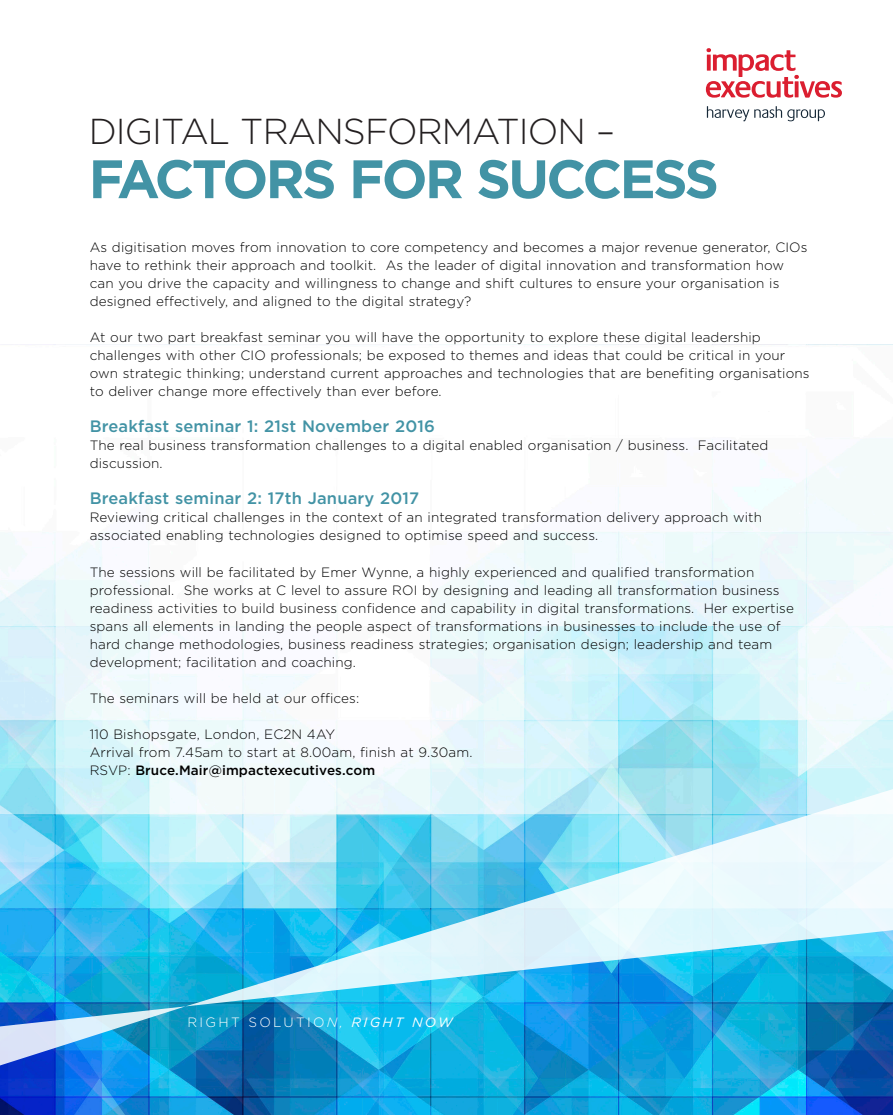
<style>
.page{position:relative;width:893px;height:1115px;background:#fff}
.page>*{position:absolute;margin:0;border:0;box-sizing:border-box;transform-origin:0 0}
.t1{font:700 54px "Gotham";letter-spacing:-.05em;color:#4293a5}
.t2{font:300 36px "Gotham";letter-spacing:-.025em;color:#231f20}
.t3{font:500 16.5px "Gotham";letter-spacing:.01em;color:#4293a5}
.t4{font:300 13.5px/18px "Gotham";letter-spacing:.01em;color:#000}
.t5{font:500 13.5px "Gotham";letter-spacing:.01em;color:#000}
.t6{font:300 13.5px "Gotham";letter-spacing:.17em;color:#fff}
.s1{font-weight:300}
.s2{font-style:italic}
.s3{font-weight:400;font-style:italic}
</style>
<div class="page">
<img style="left:0;top:344px;width:893px;height:770px">
<svg style="left:706px;top:48px;width:136px;height:50px"></svg>
<svg style="left:707px;top:106px;width:118px;height:15px"></svg>
<svg style="left:0;top:1006px;width:186px;height:108px"></svg>
<svg style="left:186px;top:784px;width:707px;height:222px"></svg>
<p class="t2" style="left:89px;top:109px;width:528px">DIGITAL TRANSFORMATION –</p>
<p class="t1" style="left:89px;top:143px;width:632px">FACTORS FOR SUCCESS</p>
<p class="t4" style="left:90px;top:238px;width:719px">As digitisation moves from innovation to core competency and becomes a major revenue generator, CIOs</p>
<p class="t4" style="left:90px;top:256px;width:696px">have to rethink their approach and toolkit. As the leader of digital innovation and transformation how</p>
<p class="t4" style="left:90px;top:274px;width:691px">can you drive the capacity and willingness to change and shift cultures to ensure your organisation is</p>
<p class="t4" style="left:90px;top:292px;width:383px">designed effectively, and aligned to the digital strategy?</p>
<p class="t4" style="left:90px;top:328px;width:721px">At our two part breakfast seminar you will have the opportunity to explore these digital leadership challenges with other CIO professionals; be exposed to themes and ideas that could be critical in your own strategic thinking; understand current approaches and technologies that are benefiting organisations to deliver change more effectively than ever before.</p>
<p class="t3" style="left:90px;top:415px;width:347px">Breakfast seminar 1: 21st November 2016</p>
<p class="t4" style="left:90px;top:436px;width:680px">The real business transformation challenges to a digital enabled organisation / business. Facilitated discussion.</p>
<p class="t3" style="left:90px;top:487px;width:331px">Breakfast seminar 2: 17th January 2017</p>
<p class="t4" style="left:90px;top:508px;width:674px">Reviewing critical challenges in the context of an integrated transformation delivery approach with associated enabling technologies designed to optimise speed and success.</p>
<p class="t4" style="left:90px;top:562px;width:706px">The sessions will be facilitated by Emer Wynne, a highly experienced and qualified transformation professional. She works at C level to assure ROI by designing and leading all transformation business readiness activities to build business confidence and capability in digital transformations. Her expertise spans all elements in landing the people aspect of transformations in businesses to include the use of hard change methodologies, business readiness strategies; organisation design; leadership and team development; facilitation and coaching.</p>
<p class="t4" style="left:90px;top:688px;width:271px">The seminars will be held at our offices:</p>
<p class="t4" style="left:90px;top:724px;width:247px">110 Bishopsgate, London, EC2N 4AY</p>
<p class="t4" style="left:90px;top:742px;width:384px">Arrival from 7.45am to start at 8.00am, finish at 9.30am.</p>
<p class="t5" style="left:90px;top:760px;width:287px"><span class="s1">RSVP:</span> Bruce.Mair@impactexecutives.com</p>
<p class="t6" style="left:188px;top:1013px;width:267px">RIGHT SOLUTIO<span class="s2">N,</span> <span class="s3">RIGHT NOW</span></p>
</div>
